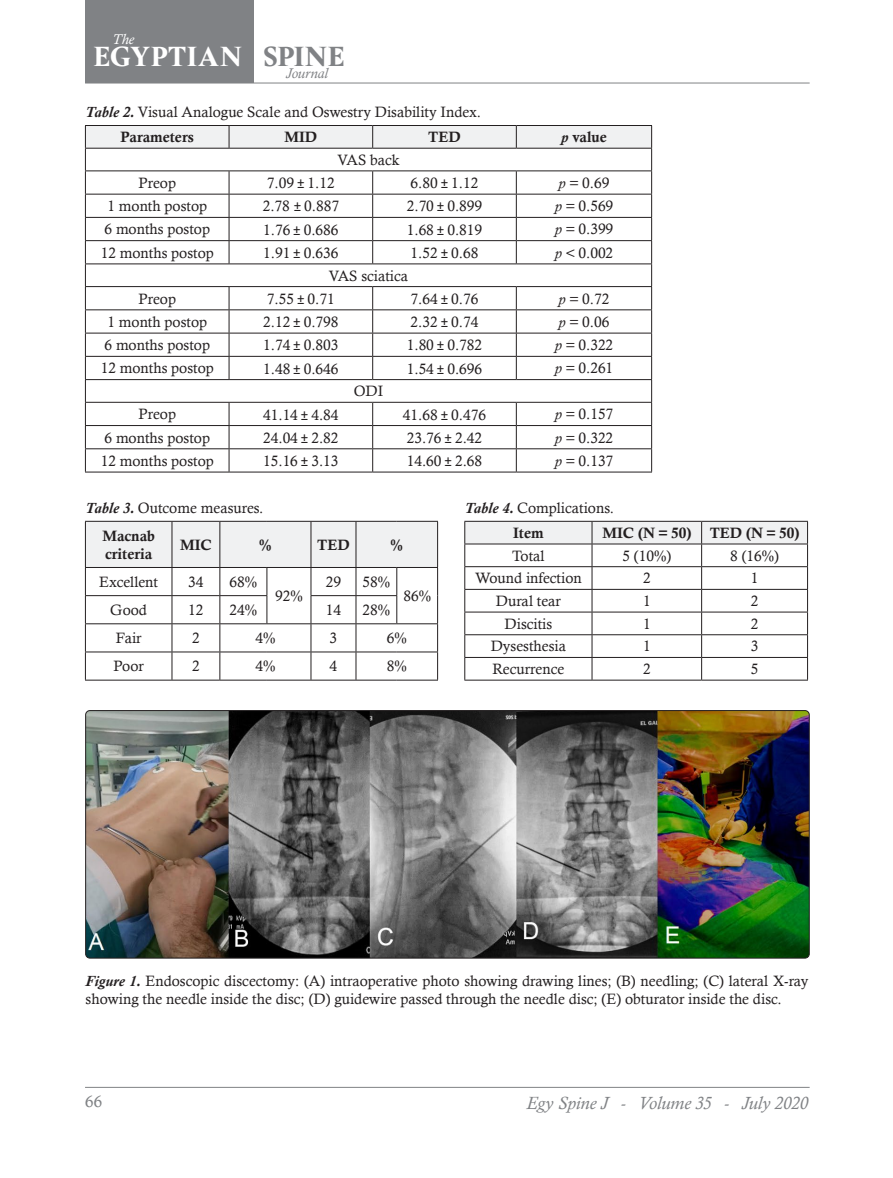
<style>
.page{position:relative;width:893px;height:1178px;background:#fff}
.page>*{position:absolute;margin:0;border:0;box-sizing:border-box;transform-origin:0 0}
.t1{font:800 29.85px "Hermann";letter-spacing:.005em;color:#fff}
.t2{font:italic 18px "Calisto";letter-spacing:-.005em;color:#808285}
.t3{font:16.5px "Calisto";color:#808285}
.Figures{font:15px/18.8px "Calisto";color:#231f20}
.t4{font:15px/18px "Calis MT Bol";color:#231f20}
.t5{font:italic 14.4px "Calisto";color:#808285}
.t6{font:italic 14.4px "Calisto";color:#fff}
.s1{color:#808285}
.s2{font-weight:700;font-style:italic}
.s3{font-family:"Calisto";font-weight:700;font-style:italic}
.s4{font-family:"Calibri"}
.s5{font-style:italic}
</style>
<div class="page">
<hr style="left:85px;top:1087px;width:725px;height:1px;background:#808285">
<hr style="left:85px;top:83px;width:725px;height:1px;background:#808285">
<div style="left:85px;top:0;width:169px;height:83px;background:#808285"></div>
<svg style="left:85px;top:125px;width:567px;height:347px"></svg>
<hr style="left:85px;top:472px;width:144px;height:1px;background:#231f20">
<hr style="left:229px;top:472px;width:144px;height:1px;background:#231f20">
<hr style="left:373px;top:472px;width:143px;height:1px;background:#231f20">
<hr style="left:516px;top:472px;width:136px;height:1px;background:#231f20">
<svg style="left:464px;top:521px;width:344px;height:159px"></svg>
<hr style="left:464px;top:680px;width:128px;height:1px;background:#231f20">
<hr style="left:592px;top:680px;width:110px;height:1px;background:#231f20">
<hr style="left:702px;top:680px;width:106px;height:1px;background:#231f20">
<svg style="left:85px;top:521px;width:353px;height:159px"></svg>
<hr style="left:85px;top:680px;width:87px;height:1px;background:#231f20">
<hr style="left:172px;top:680px;width:48px;height:1px;background:#231f20">
<hr style="left:220px;top:680px;width:47px;height:1px;background:#231f20">
<hr style="left:267px;top:680px;width:44px;height:1px;background:#231f20">
<hr style="left:311px;top:680px;width:45px;height:1px;background:#231f20">
<hr style="left:356px;top:680px;width:41px;height:1px;background:#231f20">
<hr style="left:397px;top:680px;width:41px;height:1px;background:#231f20">
<img style="left:86px;top:712px;width:723px;height:246px">
<div style="left:85px;top:710px;width:725px;height:248px;border:1px solid #231f20;border-radius:4px"></div>
<p class="t6" style="left:112px;top:31px;width:23px">The</p>
<h1 class="t1" style="left:93px;top:34px;width:253px">EGYPTIAN <span class="s1">SPINE</span></h1>
<p class="t5" style="left:286px;top:64px;width:44px">Journal</p>
<p class="Figures" style="left:85px;top:102px;width:398px"><span class="s2">Table 2.</span> Visual Analogue Scale and Oswestry Disability Index.</p>
<p class="t4" style="left:121px;top:128px;width:75px">Parameters</p>
<p class="t4" style="left:284px;top:128px;width:34px">MID</p>
<p class="t4" style="left:428px;top:128px;width:34px">TED</p>
<p class="t4" style="left:561px;top:128px;width:47px"><span class="s3">p</span> value</p>
<p class="Figures" style="left:338px;top:150px;width:63px">VAS back</p>
<p class="Figures" style="left:138px;top:173px;width:39px">Preop</p>
<p class="Figures" style="left:267px;top:173px;width:69px">7.09 <span class="s4">±</span> 1.12</p>
<p class="Figures" style="left:411px;top:173px;width:69px">6.80 <span class="s4">±</span> 1.12</p>
<p class="Figures" style="left:558px;top:173px;width:52px"><span class="s5">p</span> = 0.69</p>
<p class="Figures" style="left:107px;top:196px;width:101px">1 month postop</p>
<p class="Figures" style="left:263px;top:197px;width:78px">2.78 <span class="s4">±</span> 0.887</p>
<p class="Figures" style="left:407px;top:197px;width:77px">2.70 <span class="s4">±</span> 0.899</p>
<p class="Figures" style="left:555px;top:196px;width:60px"><span class="s5">p</span> = 0.569</p>
<p class="Figures" style="left:105px;top:220px;width:107px">6 months postop</p>
<p class="Figures" style="left:263px;top:220px;width:77px">1.76 <span class="s4">±</span> 0.686</p>
<p class="Figures" style="left:407px;top:220px;width:77px">1.68 <span class="s4">±</span> 0.819</p>
<p class="Figures" style="left:555px;top:220px;width:60px"><span class="s5">p</span> = 0.399</p>
<p class="Figures" style="left:101px;top:243px;width:115px">12 months postop</p>
<p class="Figures" style="left:263px;top:243px;width:77px">1.91 <span class="s4">±</span> 0.636</p>
<p class="Figures" style="left:411px;top:243px;width:69px">1.52 <span class="s4">±</span> 0.68</p>
<p class="Figures" style="left:555px;top:243px;width:60px"><span class="s5">p</span> &lt; 0.002</p>
<p class="Figures" style="left:329px;top:266px;width:81px">VAS sciatica</p>
<p class="Figures" style="left:138px;top:289px;width:39px">Preop</p>
<p class="Figures" style="left:267px;top:289px;width:69px">7.55 <span class="s4">±</span> 0.71</p>
<p class="Figures" style="left:411px;top:289px;width:69px">7.64 <span class="s4">±</span> 0.76</p>
<p class="Figures" style="left:558px;top:289px;width:52px"><span class="s5">p</span> = 0.72</p>
<p class="Figures" style="left:107px;top:312px;width:101px">1 month postop</p>
<p class="Figures" style="left:263px;top:312px;width:77px">2.12 <span class="s4">±</span> 0.798</p>
<p class="Figures" style="left:411px;top:312px;width:69px">2.32 <span class="s4">±</span> 0.74</p>
<p class="Figures" style="left:558px;top:312px;width:52px"><span class="s5">p</span> = 0.06</p>
<p class="Figures" style="left:105px;top:335px;width:107px">6 months postop</p>
<p class="Figures" style="left:263px;top:336px;width:77px">1.74 <span class="s4">±</span> 0.803</p>
<p class="Figures" style="left:407px;top:336px;width:77px">1.80 <span class="s4">±</span> 0.782</p>
<p class="Figures" style="left:555px;top:335px;width:60px"><span class="s5">p</span> = 0.322</p>
<p class="Figures" style="left:101px;top:359px;width:115px">12 months postop</p>
<p class="Figures" style="left:263px;top:359px;width:77px">1.48 <span class="s4">±</span> 0.646</p>
<p class="Figures" style="left:407px;top:359px;width:77px">1.54 <span class="s4">±</span> 0.696</p>
<p class="Figures" style="left:555px;top:359px;width:60px"><span class="s5">p</span> = 0.261</p>
<p class="Figures" style="left:354px;top:382px;width:31px">ODI</p>
<p class="Figures" style="left:138px;top:405px;width:39px">Preop</p>
<p class="Figures" style="left:263px;top:405px;width:77px">41.14 <span class="s4">±</span> 4.84</p>
<p class="Figures" style="left:403px;top:405px;width:85px">41.68 <span class="s4">±</span> 0.476</p>
<p class="Figures" style="left:555px;top:405px;width:60px"><span class="s5">p</span> = 0.157</p>
<p class="Figures" style="left:105px;top:428px;width:107px">6 months postop</p>
<p class="Figures" style="left:263px;top:428px;width:77px">24.04 <span class="s4">±</span> 2.82</p>
<p class="Figures" style="left:407px;top:428px;width:77px">23.76 <span class="s4">±</span> 2.42</p>
<p class="Figures" style="left:555px;top:428px;width:60px"><span class="s5">p</span> = 0.322</p>
<p class="Figures" style="left:101px;top:451px;width:115px">12 months postop</p>
<p class="Figures" style="left:263px;top:451px;width:77px">15.16 <span class="s4">±</span> 3.13</p>
<p class="Figures" style="left:407px;top:451px;width:77px">14.60 <span class="s4">±</span> 2.68</p>
<p class="Figures" style="left:555px;top:451px;width:60px"><span class="s5">p</span> = 0.137</p>
<p class="Figures" style="left:464px;top:498px;width:151px"><span class="s2">Table 4.</span> Complications.</p>
<p class="t4" style="left:513px;top:524px;width:32px">Item</p>
<p class="t4" style="left:602px;top:524px;width:91px">MIC (N = 50)</p>
<p class="t4" style="left:710px;top:524px;width:91px">TED (N = 50)</p>
<p class="Figures" style="left:512px;top:546px;width:34px">Total</p>
<p class="Figures" style="left:622px;top:546px;width:50px">5 (10%)</p>
<p class="Figures" style="left:730px;top:546px;width:50px">8 (16%)</p>
<p class="Figures" style="left:475px;top:569px;width:108px">Wound infection</p>
<p class="Figures" style="left:643px;top:569px;width:9px">2</p>
<p class="Figures" style="left:751px;top:569px;width:9px">1</p>
<p class="Figures" style="left:496px;top:591px;width:67px">Dural tear</p>
<p class="Figures" style="left:643px;top:591px;width:9px">1</p>
<p class="Figures" style="left:751px;top:591px;width:9px">2</p>
<p class="Figures" style="left:505px;top:614px;width:49px">Discitis</p>
<p class="Figures" style="left:643px;top:614px;width:9px">1</p>
<p class="Figures" style="left:751px;top:614px;width:9px">2</p>
<p class="Figures" style="left:491px;top:637px;width:77px">Dysesthesia</p>
<p class="Figures" style="left:643px;top:637px;width:9px">1</p>
<p class="Figures" style="left:751px;top:637px;width:9px">3</p>
<p class="Figures" style="left:492px;top:659px;width:73px">Recurrence</p>
<p class="Figures" style="left:643px;top:659px;width:9px">2</p>
<p class="Figures" style="left:751px;top:659px;width:9px">5</p>
<p class="Figures" style="left:85px;top:498px;width:180px"><span class="s2">Table 3.</span> Outcome measures.</p>
<p class="t4" style="left:102px;top:527px;width:54px">Macnab criteria</p>
<p class="t4" style="left:180px;top:536px;width:33px">MIC</p>
<p class="t4" style="left:259px;top:536px;width:14px">%</p>
<p class="t4" style="left:317px;top:536px;width:34px">TED</p>
<p class="t4" style="left:391px;top:536px;width:14px">%</p>
<p class="Figures" style="left:99px;top:572px;width:60px">Excellent</p>
<p class="Figures" style="left:188px;top:572px;width:17px">34</p>
<p class="Figures" style="left:230px;top:572px;width:29px">68%</p>
<p class="Figures" style="left:275px;top:586px;width:29px">92%</p>
<p class="Figures" style="left:326px;top:572px;width:17px">29</p>
<p class="Figures" style="left:363px;top:572px;width:29px">58%</p>
<p class="Figures" style="left:403px;top:586px;width:29px">86%</p>
<p class="Figures" style="left:110px;top:600px;width:38px">Good</p>
<p class="Figures" style="left:188px;top:600px;width:17px">12</p>
<p class="Figures" style="left:230px;top:600px;width:29px">24%</p>
<p class="Figures" style="left:326px;top:600px;width:17px">14</p>
<p class="Figures" style="left:363px;top:600px;width:29px">28%</p>
<p class="Figures" style="left:116px;top:628px;width:27px">Fair</p>
<p class="Figures" style="left:192px;top:628px;width:9px">2</p>
<p class="Figures" style="left:255px;top:628px;width:21px">4%</p>
<p class="Figures" style="left:330px;top:628px;width:9px">3</p>
<p class="Figures" style="left:387px;top:628px;width:21px">6%</p>
<p class="Figures" style="left:114px;top:657px;width:32px">Poor</p>
<p class="Figures" style="left:192px;top:657px;width:9px">2</p>
<p class="Figures" style="left:255px;top:657px;width:21px">4%</p>
<p class="Figures" style="left:330px;top:657px;width:9px">4</p>
<p class="Figures" style="left:387px;top:657px;width:21px">8%</p>
<p class="Figures" style="left:86px;top:971px;width:724px"><span class="s2">Figure 1.</span> Endoscopic discectomy: (A) intraoperative photo showing drawing lines; (B) needling; (C) lateral X-ray showing the needle inside the disc; (D) guidewire passed through the needle disc; (E) obturator inside the disc.</p>
<p class="t3" style="left:85px;top:1092px;width:19px">66</p>
<p class="t2" style="left:526px;top:1092px;width:283px">Egy Spine J - Volume 35 - July 2020</p>
</div>
